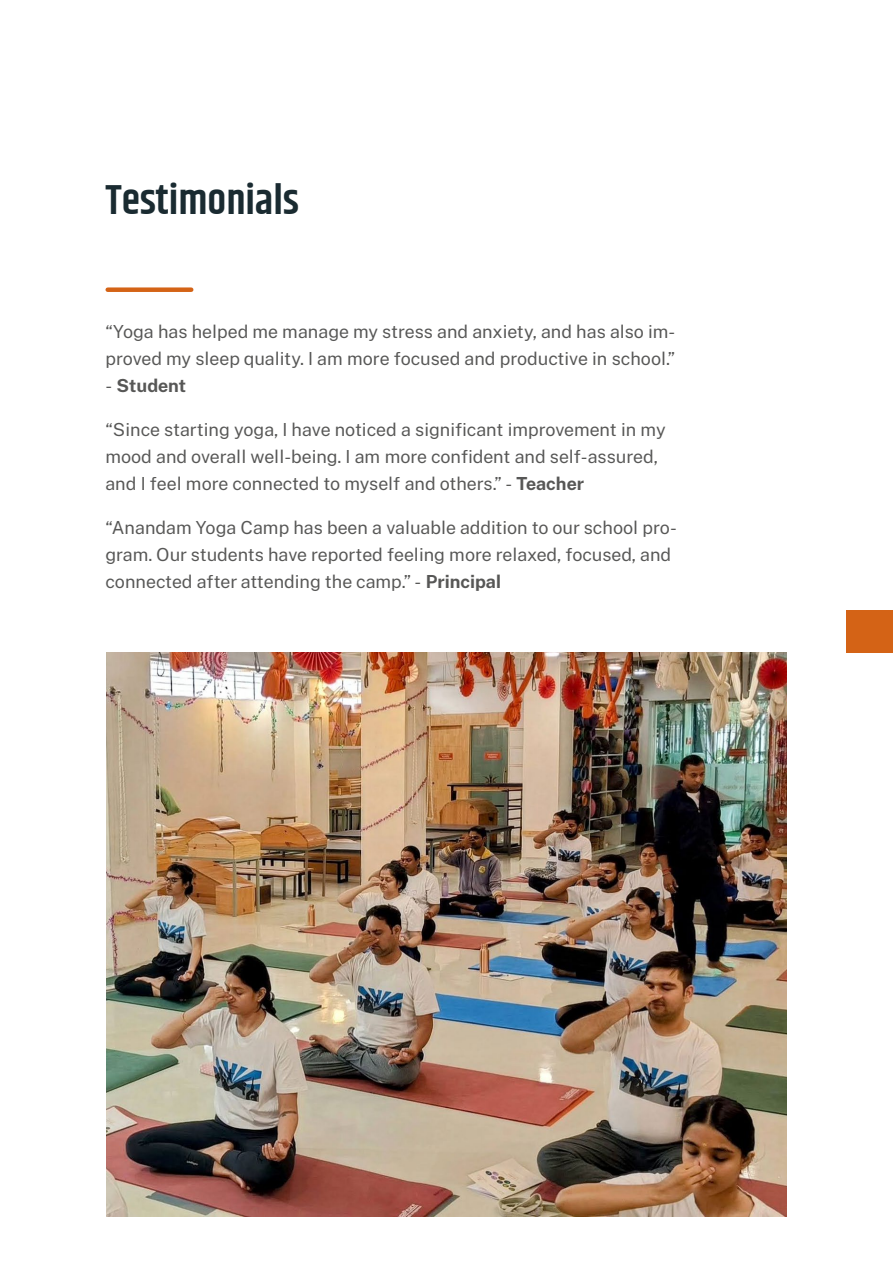
<style>
.page{position:relative;width:893px;height:1263px;background:#fff}
.page>*{position:absolute;margin:0;border:0;box-sizing:border-box;transform-origin:0 0}
.t1{font:600 42px "Khand";color:#1a2b31}
.t2{font:18px/27px "Public Sans";color:#575756}
.t3{font:700 18px "Public Sans";color:#575756}
.s1{font-weight:400}
.s2{font-weight:700}
</style>
<div class="page">
<img style="left:106px;top:653px;width:681px;height:563px">
<div style="left:846px;top:610px;width:47px;height:43px;background:#d46316"></div>
<div style="left:108px;top:287px;width:83px;height:5px;background:#d46316"></div>
<h1 class="t1" style="left:105px;top:172px;width:195px">Testimonials</h1>
<p class="t2" style="left:105px;top:317px;width:571px">“Yoga has helped me manage my stress and anxiety, and has also im&shy;proved my sleep quality. I am more focused and productive in school.”</p>
<p class="t3" style="left:105px;top:371px;width:82px"><span class="s1">-</span> Student</p>
<p class="t2" style="left:105px;top:415px;width:562px">“Since starting yoga, I have noticed a significant improvement in my mood and overall well-being. I am more confident and self-assured, and I feel more connected to myself and others.” - <span class="s2">Teacher</span></p>
<p class="t2" style="left:105px;top:513px;width:573px">“Anandam Yoga Camp has been a valuable addition to our school pro&shy;gram. Our students have reported feeling more relaxed, focused, and connected after attending the camp.” - <span class="s2">Principal</span></p>
</div>
